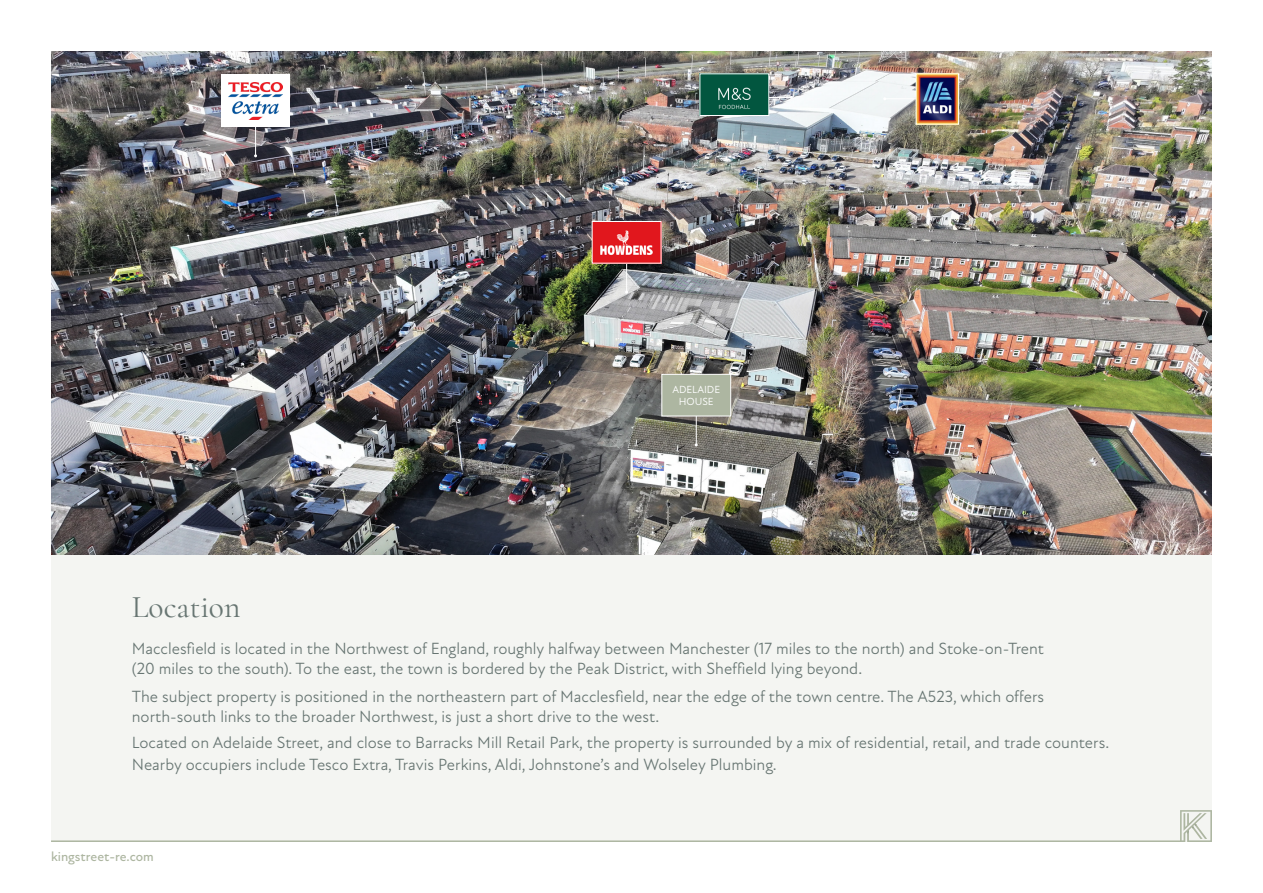
<style>
.page{position:relative;width:1263px;height:893px;background:#fff}
.page>*{position:absolute;margin:0;border:0;box-sizing:border-box;transform-origin:0 0}
.t1{font:31.5px "Cormorant Garamond";color:#677572}
.t2{font:16.5px/19.8px "New Atten";color:#677572}
.t3{font:500 13.5px "New Atten";color:#adb6a1}
.t4{font:10.5px/12.9px "New Atten";color:#fff;text-align:center}
</style>
<div class="page">
<div style="left:51px;top:51px;width:1161px;height:791px;background:#f4f5f2"></div>
<svg style="left:1180px;top:810px;width:32px;height:32px"></svg>
<hr style="left:51px;top:840px;width:1130px;height:2px;background:#adb6a1">
<img style="left:51px;top:51px;width:1161px;height:503px">
<div style="left:221px;top:75px;width:69px;height:52px;background:#fff"></div>
<img style="left:229px;top:83px;width:53px;height:37px">
<hr style="left:255px;top:125px;width:1px;height:31px;background:#fff">
<hr style="left:626px;top:261px;width:1px;height:31px;background:#fff">
<img style="left:594px;top:223px;width:65px;height:39px">
<div style="left:592px;top:221px;width:69px;height:43px;border:1px solid #fff"></div>
<svg style="left:769px;top:96px;width:24px;height:3px"></svg>
<img style="left:701px;top:75px;width:66px;height:39px">
<div style="left:699px;top:73px;width:70px;height:43px;border:1px solid #fff"></div>
<hr style="left:696px;top:414px;width:1px;height:31px;background:#fff">
<div style="left:661px;top:374px;width:70px;height:42px;background:#adb6a1;border:1px solid #fff"></div>
<hr style="left:885px;top:98px;width:31px;height:1px;background:#fff">
<img style="left:918px;top:75px;width:39px;height:47px">
<div style="left:916px;top:73px;width:43px;height:51px;border:1px solid #fff"></div>
<p class="t4" style="left:672px;top:383px;width:49px">ADELAIDE<br>HOUSE</p>
<h1 class="t1" style="left:132px;top:588px;width:110px">Location</h1>
<p class="t2" style="left:132px;top:638px;width:914px">Macclesfield is located in the Northwest of England, roughly halfway between Manchester (17 miles to the north) and Stoke-on-Trent (20 miles to the south). To the east, the town is bordered by the Peak District, with Sheffield lying beyond.</p>
<p class="t2" style="left:132px;top:687px;width:914px">The subject property is positioned in the northeastern part of Macclesfield, near the edge of the town centre. The A523, which offers north-south links to the broader Northwest, is just a short drive to the west.</p>
<p class="t2" style="left:132px;top:732px;width:979px;line-height:21.6px">Located on Adelaide Street, and close to Barracks Mill Retail Park, the property is surrounded by a mix of residential, retail, and trade counters.<br>Nearby occupiers include Tesco Extra, Travis Perkins, Aldi, Johnstone’s and Wolseley Plumbing.</p>
<p class="t3" style="left:51px;top:848px;width:104px">kingstreet-re.com</p>
</div>
